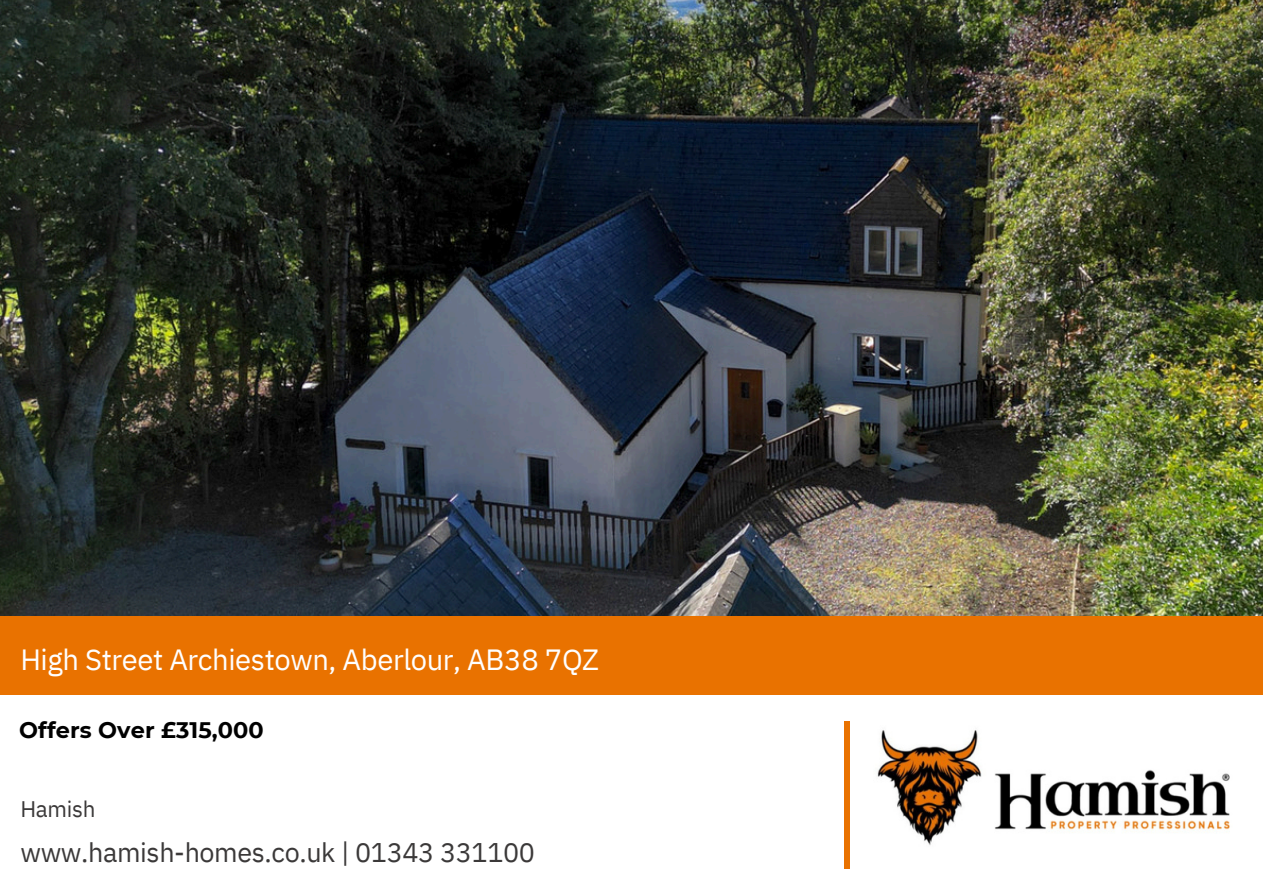
<style>
.page{position:relative;width:1263px;height:894px;background:#fff}
.page>*{position:absolute;margin:0;border:0;box-sizing:border-box;transform-origin:0 0}
.t1{font:29.25px "IBM Plex Sans";letter-spacing:-.015em;color:#fff}
.t2{font:27px "IBM Plex Sans";letter-spacing:-.015em;color:#3b3939}
.t3{font:700 22.5px "Montserrat";letter-spacing:.005em;color:#000}
.t4{font:22.5px "IBM Plex Sans";letter-spacing:-.015em;color:#3b3939}
</style>
<div class="page">
<img style="left:0;top:0;width:1263px;height:615px">
<img style="left:854px;top:694px;width:397px;height:151px">
<div style="left:0;top:615px;width:1263px;height:79px;background:#e97200"></div>
<div style="left:844px;top:721px;width:6px;height:147px;background:#e97200"></div>
<h1 class="t1" style="left:20px;top:639px;width:580px">High Street Archiestown, Aberlour, AB38 7QZ</h1>
<p class="t3" style="left:19px;top:715px;width:246px">Offers Over £315,000</p>
<p class="t4" style="left:20px;top:793px;width:77px">Hamish</p>
<p class="t2" style="left:20px;top:834px;width:516px">www.hamish-homes.co.uk | 01343 331100</p>
</div>
